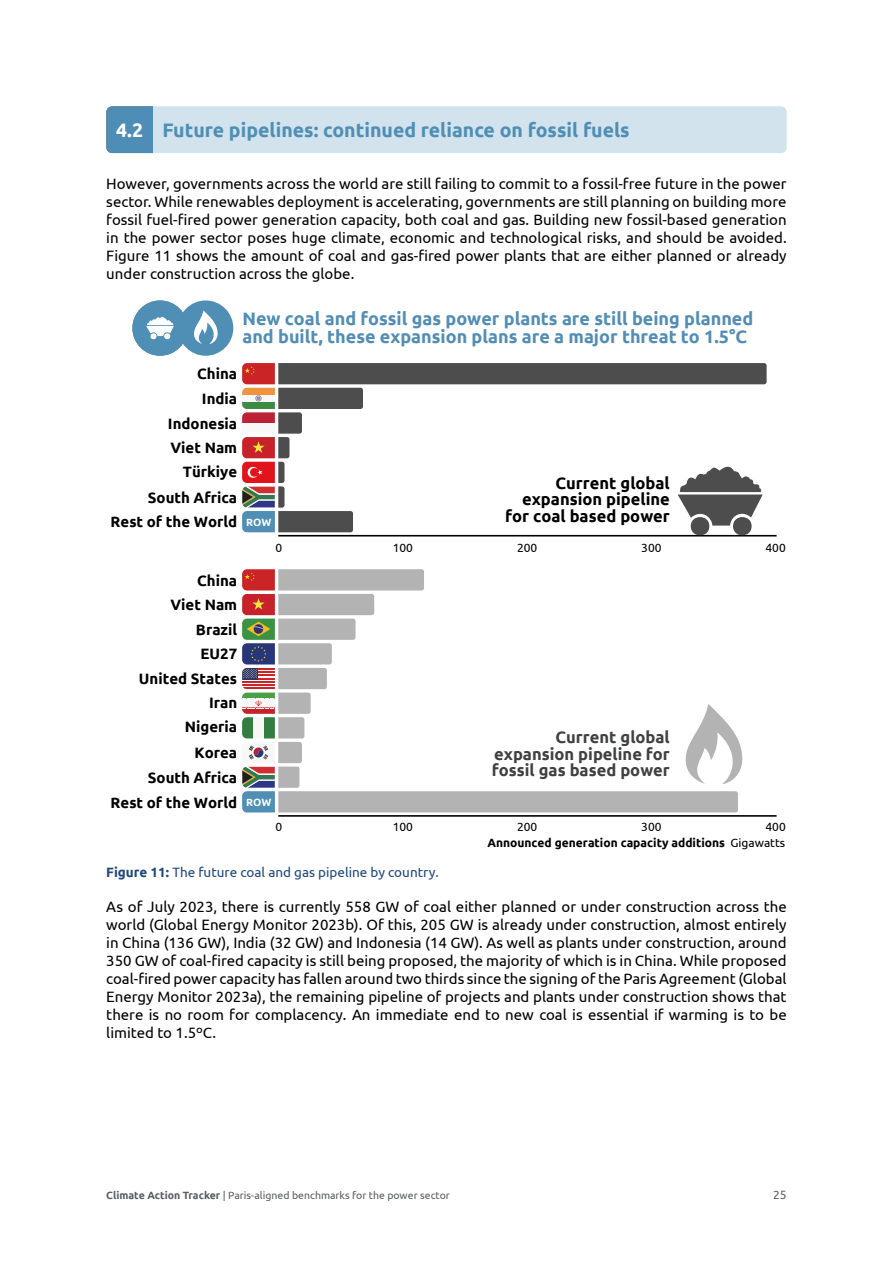
<style>
.page{position:relative;width:893px;height:1263px;background:#fff}
.page>*{position:absolute;margin:0;border:0;box-sizing:border-box;transform-origin:0 0}
.t1{font:700 19.5px "Ubuntu";color:#4f8eb5}
.t2{font:700 18px/18px "Ubuntu";color:#518db4}
.t3{font:700 16.5px/16.5px "Ubuntu";color:#3e4142;text-align:justify}
.t4{font:700 16.5px/16.5px "Ubuntu";color:#000;text-align:right}
.t5{font:15px/18px "Ubuntu";color:#000;text-align:justify}
.t6{font:700 15px "Ubuntu";color:#000}
.t7{font:13.5px "Ubuntu";color:#1f487c}
.t8{font:700 12px "Ubuntu";color:#000}
.t9{font:12px "Ubuntu";color:#000}
.t10{font:12px "Ubuntu";color:#575f62}
.t11{font:10.5px "Ubuntu";color:#575f62}
.t12{font:700 10.5px "Ubuntu";color:#fff}
.s1{color:#fff}
.s2{font-weight:400}
.s3{font-weight:700}
</style>
<div class="page">
<svg style="left:106px;top:106px;width:681px;height:47px;background:#c9dde9"></svg>
<hr style="left:278px;top:535px;width:499px;height:1px;background:#000">
<hr style="left:278px;top:815px;width:499px;height:2px;background:#000">
<svg style="left:242px;top:569px;width:500px;height:243px"></svg>
<svg style="left:242px;top:363px;width:525px;height:174px"></svg>
<div style="left:132px;top:300px;width:56px;height:56px;background:#4f8eb5;border-radius:50%"></div>
<svg style="left:146px;top:317px;width:28px;height:23px"></svg>
<div style="left:178px;top:300px;width:55px;height:56px;background:#4f8eb5;border-radius:50%"></div>
<svg style="left:194px;top:311px;width:24px;height:33px"></svg>
<h1 class="t1" style="left:116px;top:118px;width:515px"><span class="s1">4.2</span> Future pipelines: continued reliance on fossil fuels</h1>
<p class="t5" style="left:106px;top:174px;width:682px">However, governments across the world are still failing to commit to a fossil-free future in the power sector. While renewables deployment is accelerating, governments are still planning on building more fossil fuel-fired power generation capacity, both coal and gas. Building new fossil-based generation in the power sector poses huge climate, economic and technological risks, and should be avoided.<br>Figure 11 shows the amount of coal and gas-fired power plants that are either planned or already under construction across the globe.</p>
<p class="t2" style="left:242px;top:309px;width:512px">New coal and fossil gas power plants are still being planned and built, these expansion plans are a major threat to 1.5°C</p>
<p class="t6" style="left:197px;top:365px;width:42px">China</p>
<p class="t6" style="left:202px;top:390px;width:37px">India</p>
<p class="t6" style="left:168px;top:414px;width:71px">Indonesia</p>
<p class="t6" style="left:170px;top:439px;width:68px">Viet Nam</p>
<p class="t6" style="left:183px;top:462px;width:56px">Türkiye</p>
<p class="t6" style="left:148px;top:488px;width:91px">South Africa</p>
<p class="t6" style="left:111px;top:513px;width:128px">Rest of the World</p>
<p class="t6" style="left:197px;top:571px;width:42px">China</p>
<p class="t6" style="left:170px;top:596px;width:68px">Viet Nam</p>
<p class="t6" style="left:196px;top:620px;width:43px">Brazil</p>
<p class="t6" style="left:200px;top:645px;width:38px">EU27</p>
<p class="t6" style="left:139px;top:670px;width:100px">United States</p>
<p class="t6" style="left:209px;top:694px;width:30px">Iran</p>
<p class="t6" style="left:185px;top:718px;width:54px">Nigeria</p>
<p class="t6" style="left:194px;top:743px;width:44px">Korea</p>
<p class="t6" style="left:148px;top:768px;width:91px">South Africa</p>
<p class="t6" style="left:111px;top:793px;width:128px">Rest of the World</p>
<p class="t12" style="left:246px;top:515px;width:27px">ROW</p>
<p class="t4" style="left:505px;top:474px;width:166px">Current global expansion pipeline for coal based power</p>
<p class="t9" style="left:275px;top:541px;width:8px">0</p>
<p class="t9" style="left:393px;top:541px;width:22px">100</p>
<p class="t9" style="left:517px;top:541px;width:22px">200</p>
<p class="t9" style="left:641px;top:541px;width:22px">300</p>
<p class="t9" style="left:765px;top:541px;width:22px">400</p>
<p class="t12" style="left:246px;top:796px;width:27px">ROW</p>
<p class="t3" style="left:492px;top:729px;width:179px;text-indent:64px">Current global expansion pipeline for fossil gas based power</p>
<p class="t9" style="left:275px;top:819px;width:8px">0</p>
<p class="t9" style="left:393px;top:819px;width:22px">100</p>
<p class="t9" style="left:517px;top:819px;width:22px">200</p>
<p class="t9" style="left:641px;top:819px;width:22px">300</p>
<p class="t9" style="left:765px;top:819px;width:22px">400</p>
<p class="t8" style="left:487px;top:836px;width:299px">Announced generation capacity additions <span class="s2">Gigawatts</span></p>
<p class="t7" style="left:106px;top:864px;width:334px"><span class="s3">Figure 11:</span> The future coal and gas pipeline by country.</p>
<p class="t5" style="left:106px;top:897px;width:682px">As of July 2023, there is currently 558 GW of coal either planned or under construction across the world (Global Energy Monitor 2023b). Of this, 205 GW is already under construction, almost entirely in China (136 GW), India (32 GW) and Indonesia (14 GW). As well as plants under construction, around 350 GW of coal-fired capacity is still being proposed, the majority of which is in China. While proposed coal-fired power capacity has fallen around two thirds since the signing of the Paris Agreement (Global Energy Monitor 2023a), the remaining pipeline of projects and plants under construction shows that there is no room for complacency. An immediate end to new coal is essential if warming is to be limited to 1.5ºC.</p>
<p class="t11" style="left:106px;top:1189px;width:345px"><span class="s3">Climate Action Tracker</span> | Paris-aligned benchmarks for the power sector</p>
<p class="t10" style="left:773px;top:1188px;width:15px">25</p>
</div>
